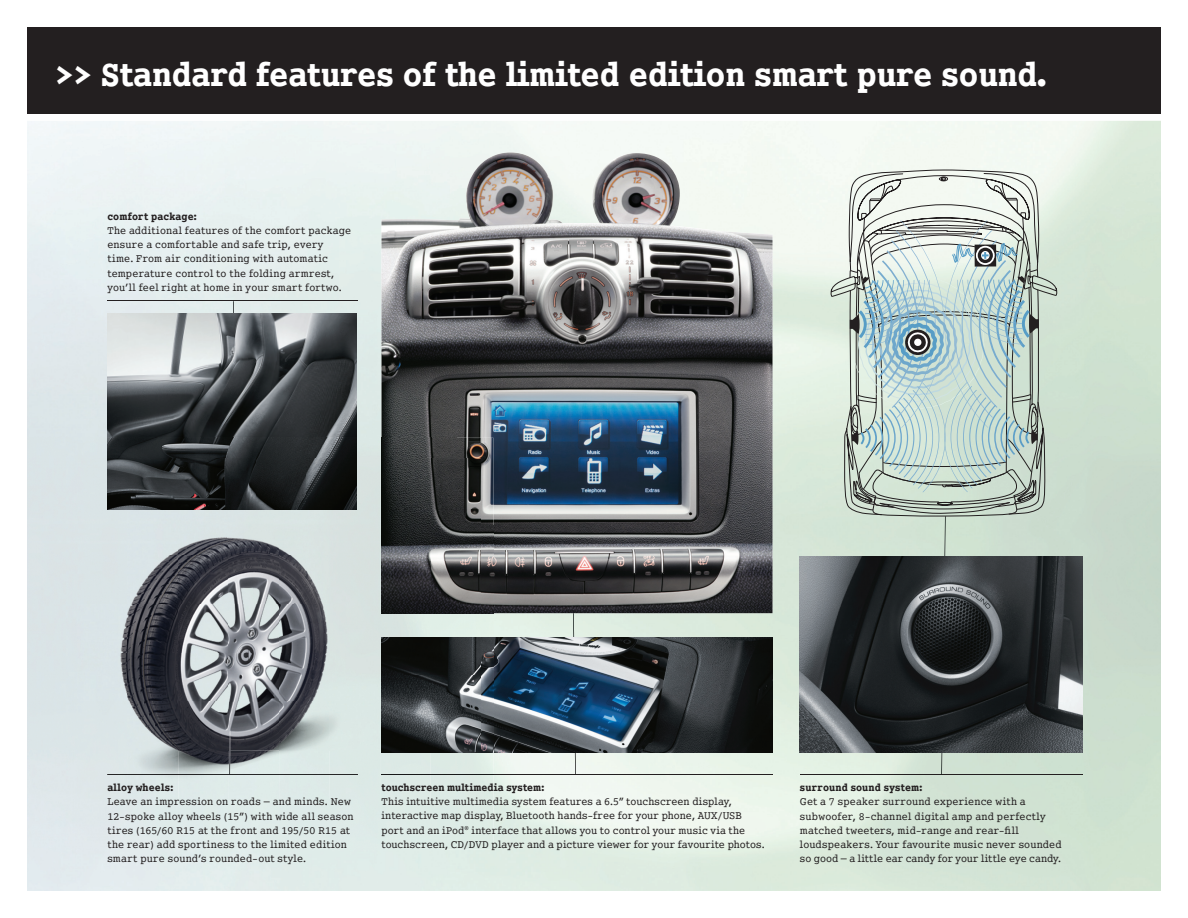
<style>
.page{position:relative;width:1188px;height:918px;background:#fff}
.page>*{position:absolute;margin:0;border:0;box-sizing:border-box;transform-origin:0 0}
.t1{font:800 condensed 39px "Smart Courier";color:#fff}
.t2{font:500 condensed 12px/14.2px "Smart Courier";letter-spacing:.015em;color:#231f20}
.t3{font:800 condensed 12px "Smart Courier";letter-spacing:.015em;color:#231f20}
</style>
<div class="page">
<img style="left:27px;top:121px;width:1134px;height:770px">
<hr style="left:800px;top:774px;width:282px;height:1px;background:#231f20">
<hr style="left:107px;top:300px;width:251px;height:1px;background:#231f20">
<hr style="left:382px;top:774px;width:391px;height:1px;background:#231f20">
<img style="left:941px;top:517px;width:5px;height:257px">
<svg style="left:233px;top:301px;width:1px;height:13px"></svg>
<img style="left:573px;top:613px;width:3px;height:161px">
<svg style="left:849px;top:170px;width:190px;height:5px"></svg>
<svg style="left:830px;top:175px;width:227px;height:340px;background:#bdcdc7"></svg>
<img style="left:800px;top:557px;width:282px;height:196px">
<img style="left:107px;top:314px;width:249px;height:124px">
<img style="left:494px;top:637px;width:279px;height:116px">
<div style="left:27px;top:27px;width:1134px;height:87px;background:#231f20"></div>
<img style="left:382px;top:152px;width:391px;height:461px">
<img style="left:27px;top:438px;width:429px;height:20px">
<img style="left:27px;top:848px;width:415px;height:2px">
<img style="left:481px;top:526px;width:13px;height:272px">
<img style="left:442px;top:798px;width:52px;height:52px">
<svg style="left:481px;top:774px;width:13px;height:1px"></svg>
<img style="left:456px;top:438px;width:38px;height:88px">
<div style="left:27px;top:458px;width:80px;height:49px;background:#dae4e6"></div>
<img style="left:356px;top:458px;width:26px;height:49px">
<div style="left:27px;top:507px;width:101px;height:49px;background:#dae4e6"></div>
<img style="left:128px;top:510px;width:202px;height:46px">
<div style="left:330px;top:507px;width:52px;height:49px;background:#d8e1df"></div>
<img style="left:27px;top:556px;width:355px;height:48px">
<img style="left:27px;top:604px;width:404px;height:49px">
<img style="left:431px;top:613px;width:50px;height:24px">
<img style="left:27px;top:653px;width:355px;height:97px">
<img style="left:27px;top:750px;width:404px;height:49px">
<div style="left:431px;top:753px;width:50px;height:46px;background:#ddeae4"></div>
<div style="left:27px;top:799px;width:454px;height:49px;background:#dfebe9"></div>
<img style="left:229px;top:731px;width:1px;height:43px">
<img style="left:107px;top:774px;width:251px;height:1px">
<img style="left:382px;top:774px;width:99px;height:1px">
<img style="left:107px;top:458px;width:249px;height:52px">
<img style="left:382px;top:637px;width:99px;height:116px">
<img style="left:382px;top:458px;width:99px;height:155px">
<h1 class="t1" style="left:55px;top:50px;width:993px">&gt;&gt; Standard features of the limited edition smart pure sound.</h1>
<p class="t3" style="left:107px;top:209px;width:91px">comfort package:</p>
<p class="t2" style="left:107px;top:223px;width:245px">The additional features of the comfort package ensure a comfortable and safe trip, every time. From air conditioning with automatic temperature control to the folding armrest, you’ll feel right at home in your smart fortwo.</p>
<p class="t3" style="left:107px;top:780px;width:67px">alloy wheels:</p>
<p class="t2" style="left:107px;top:794px;width:248px">Leave an impression on roads – and minds. New 12-spoke alloy wheels (15”) with wide all season tires (165/60 R15 at the front and 195/50 R15 at the rear) add sportiness to the limited edition smart pure sound’s rounded-out style.</p>
<p class="t3" style="left:382px;top:780px;width:164px">touchscreen multimedia system:</p>
<p class="t2" style="left:382px;top:794px;width:385px">This intuitive multimedia system features a 6.5” touchscreen display, interactive map display, Bluetooth hands-free for your phone, AUX/USB port and an iPod<sup>®</sup> interface that allows you to control your music via the touchscreen, CD/DVD player and a picture viewer for your favourite photos.</p>
<p class="t3" style="left:800px;top:780px;width:124px">surround sound system:</p>
<p class="t2" style="left:800px;top:794px;width:263px">Get a 7 speaker surround experience with a subwoofer, 8-channel digital amp and perfectly matched tweeters, mid-range and rear-fill loudspeakers. Your favourite music never sounded so good – a little ear candy for your little eye candy.</p>
</div>
